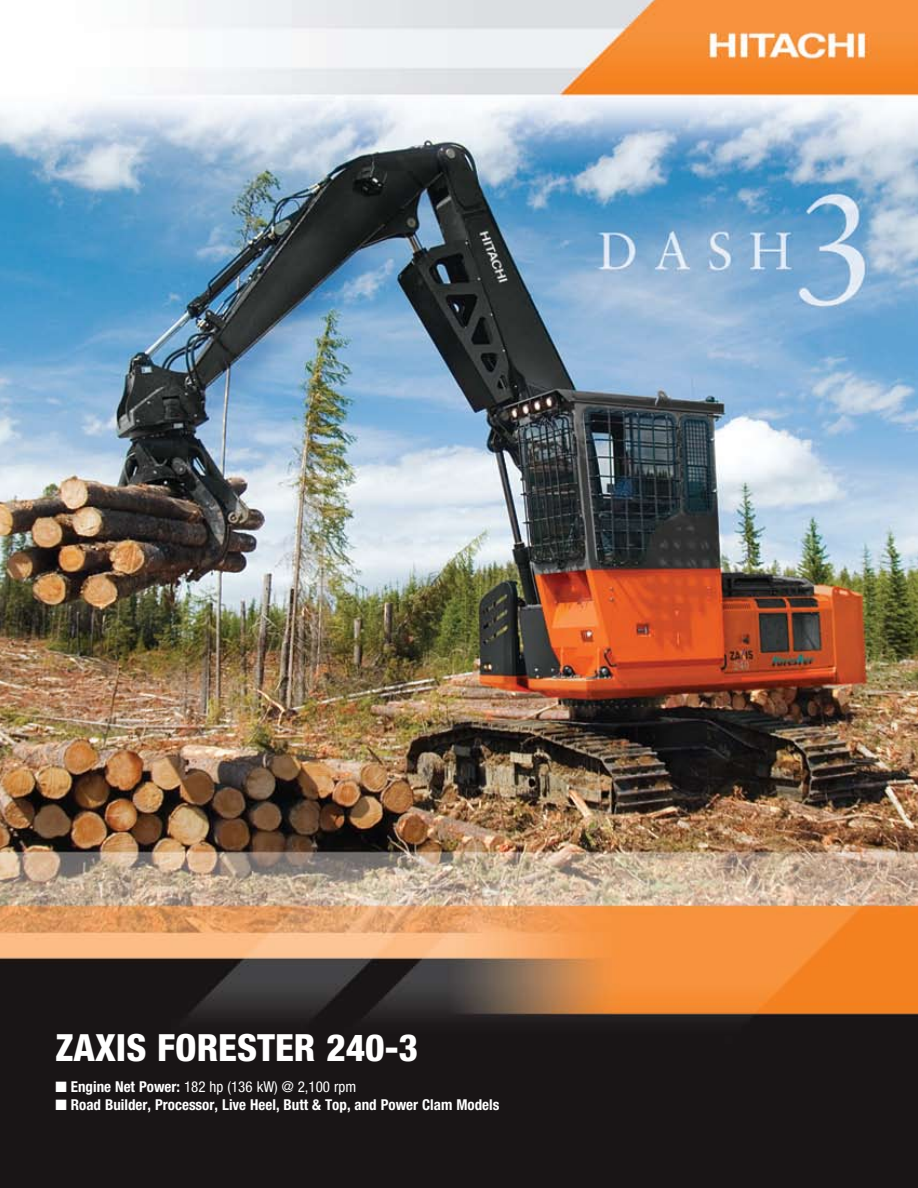
<style>
.page{position:relative;width:918px;height:1188px;background:#fff}
.page>*{position:absolute;margin:0;border:0;box-sizing:border-box;transform-origin:0 0}
.t1{font:800 condensed 37.5px "Helvetica Neue LT Std";color:#fff}
.t2{font:700 condensed 15px "Helvetica Neue LT Std";color:#fff}
.t3{font:condensed 15px "Helvetica Neue LT Std";color:#fff}
.s1{font-weight:700}
</style>
<div class="page">
<img style="left:0;top:0;width:918px;height:1188px">
<h1 class="t1" style="left:56px;top:1024px;width:364px">ZAXIS FORESTER 240-3</h1>
<p class="t3" style="left:56px;top:1078px;width:302px">■ <span class="s1">Engine Net Power:</span> 182 hp (136 kW) @ 2,100 rpm</p>
<p class="t2" style="left:56px;top:1096px;width:445px">■ Road Builder, Processor, Live Heel, Butt &amp; Top, and Power Clam Models</p>
</div>
